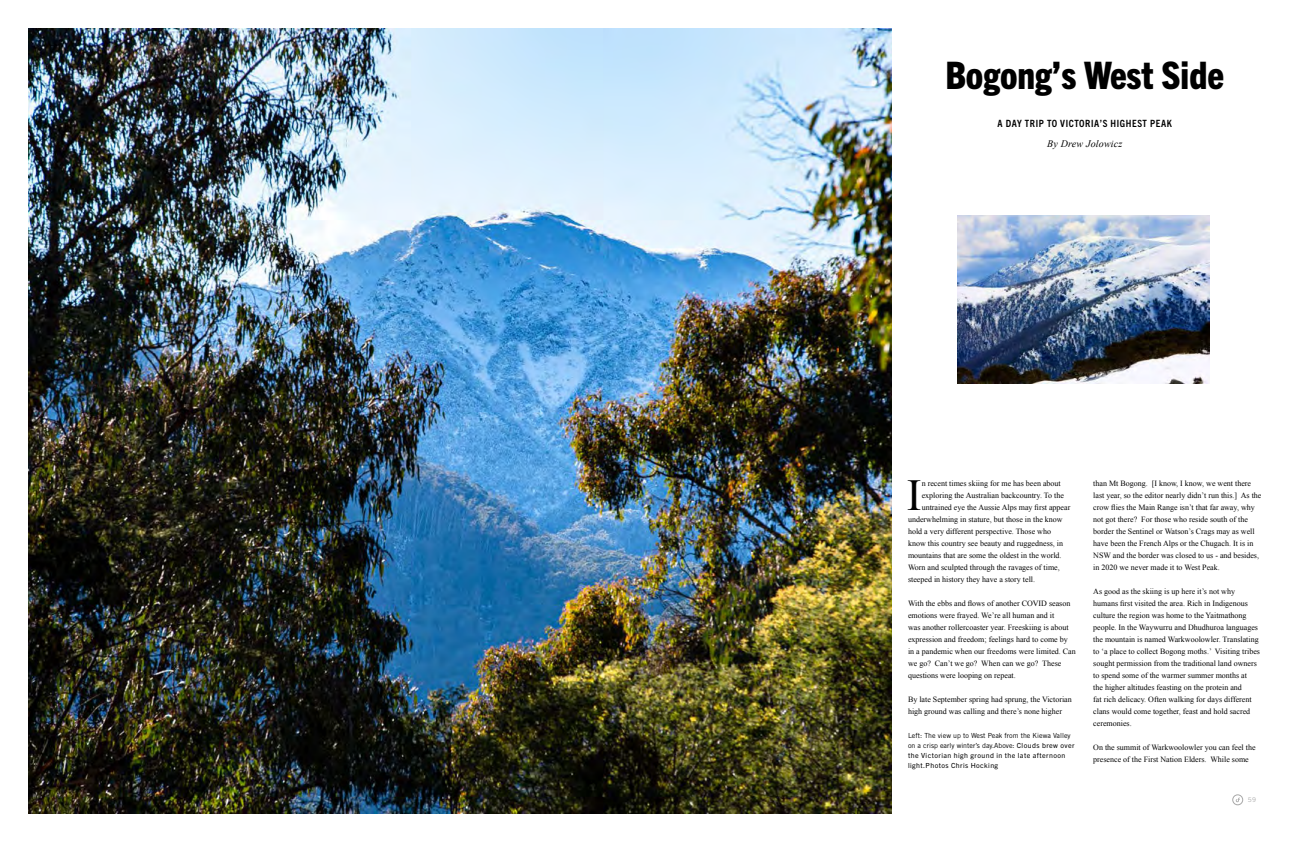
<style>
.page{position:relative;width:1304px;height:842px;background:#fff}
.page>*{position:absolute;margin:0;border:0;box-sizing:border-box;transform-origin:0 0}
.t1{font:44.2px "Times New Roman";color:#000}
.t2{font:800 condensed 38px "Trade Gothic Next LT Pro";color:#000}
.t3{font:700 condensed 10px "Trade Gothic Next LT Pro";letter-spacing:.06em;color:#000}
.t4{font:italic 10px "Times New Roman";letter-spacing:.02em;color:#000}
.t5{font:8px/12px "Times New Roman";color:#000}
.t6{font:7px/10px "Trade Gothic LT Std";color:#000}
.t7{font:7px/10px "Trade Gothic Next LT Pro";letter-spacing:.06em;color:#000}
.t8{font:6.5px "Trade Gothic LT Std";color:#a8a8a8}
.s1{font-family:"Trade Gothic Next LT Pro"}
</style>
<div class="page">
<div style="left:1233px;top:795px;width:10px;height:10px;border:1px solid #a8a8a8;border-radius:50%"></div>
<svg style="left:1236px;top:797px;width:4px;height:5px"></svg>
<img style="left:28px;top:28px;width:863px;height:786px">
<img style="left:958px;top:215px;width:252px;height:168px">
<h2 class="t2" style="left:945px;top:50px;width:280px">Bogong’s West Side</h2>
<p class="t3" style="left:998px;top:116px;width:176px">A DAY TRIP TO VICTORIA’S HIGHEST PEAK</p>
<p class="t4" style="left:1047px;top:137px;width:77px">By Drew Jolowicz</p>
<h1 class="t1" style="left:907px;top:465px;width:16px">I</h1>
<p class="t5" style="left:922px;top:477px;width:141px">n recent times skiing for me has been about</p>
<p class="t5" style="left:922px;top:489px;width:144px">exploring the Australian backcountry. To the</p>
<p class="t5" style="left:922px;top:501px;width:150px">untrained eye the Aussie Alps may first appear</p>
<p class="t5" style="left:908px;top:513px;width:156px">underwhelming in stature, but those in the know</p>
<p class="t5" style="left:908px;top:525px;width:144px">hold a very different perspective. Those who</p>
<p class="t5" style="left:908px;top:537px;width:157px">know this country see beauty and ruggedness, in</p>
<p class="t5" style="left:908px;top:549px;width:155px">mountains that are some the oldest in the world.</p>
<p class="t5" style="left:908px;top:561px;width:153px">Worn and sculpted through the ravages of time,</p>
<p class="t5" style="left:908px;top:573px;width:129px">steeped in history they have a story tell.</p>
<p class="t5" style="left:908px;top:597px;width:169px">With the ebbs and flows of another COVID season emotions were frayed. We’re all human and it<br>was another rollercoaster year. Freeskiing is about expression and freedom; feelings hard to come by in a pandemic when our freedoms were limited. Can we go? Can’t we go? When can we go? These questions were looping on repeat.</p>
<p class="t5" style="left:908px;top:693px;width:165px">By late September spring had sprung, the Victorian high ground was calling and there’s none higher</p>
<p class="t6" style="left:908px;top:730px;width:168px">Left: The view up to West Peak from the Kiewa Valley on a crisp early winter’s day.Above: <span class="s1">Clouds brew over</span></p>
<p class="t7" style="left:908px;top:750px;width:159px">the Victorian high ground in the late afternoon light.Photos Chris Hocking</p>
<p class="t5" style="left:1093px;top:477px;width:170px">than Mt Bogong. [I know, I know, we went there last year, so the editor nearly didn’t run this.] As the crow flies the Main Range isn’t that far away, why not got there? For those who reside south of the border the Sentinel or Watson’s Crags may as well have been the French Alps or the Chugach. It is in NSW and the border was closed to us - and besides, in 2020 we never made it to West Peak.</p>
<p class="t5" style="left:1093px;top:585px;width:168px">As good as the skiing is up here it’s not why humans first visited the area. Rich in Indigenous culture the region was home to the Yaitmathong people. In the Waywurru and Dhudhuroa languages the mountain is named Warkwoolowler. Translating to ‘a place to collect Bogong moths.’ Visiting tribes sought permission from the traditional land owners to spend some of the warmer summer months at<br>the higher altitudes feasting on the protein and<br>fat rich delicacy. Often walking for days different clans would come together, feast and hold sacred ceremonies.</p>
<p class="t5" style="left:1093px;top:741px;width:164px">On the summit of Warkwoolowler you can feel the presence of the First Nation Elders. While some</p>
<p class="t8" style="left:1248px;top:796px;width:10px">59</p>
</div>
